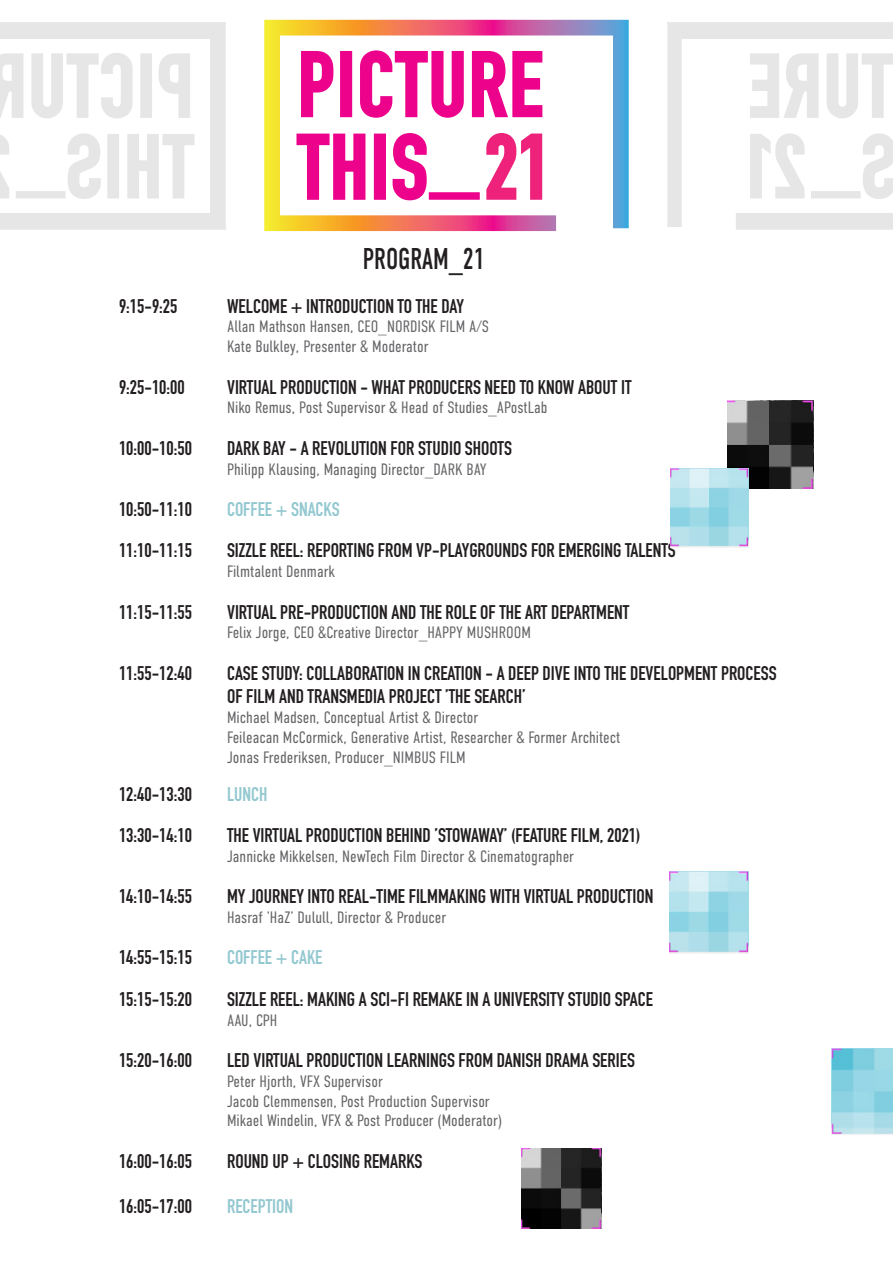
<style>
.page{position:relative;width:893px;height:1263px;background:#fff}
.page>*{position:absolute;margin:0;border:0;box-sizing:border-box;transform-origin:0 0}
.t1{font:30px "DIN Condensed";color:#231f20;scale:.88 1}
.t2{font:700 19.5px/23.4px "DIN Condensed";color:#231f20}
.t3{font:700 19.5px "DIN Condensed";color:#93c8d0}
.t4{font:300 16.5px/19.8px "DIN Condensed";color:#656568}
</style>
<div class="page">
<svg style="left:264px;top:20px;width:365px;height:211px"></svg>
<svg style="left:299px;top:49px;width:36px;height:70px"></svg>
<div style="left:342px;top:52px;width:9px;height:64px;background:#ed028c"></div>
<div style="left:340px;top:51px;width:12px;height:66px;border:3px solid #ed028c"></div>
<svg style="left:358px;top:48px;width:186px;height:72px"></svg>
<svg style="left:295px;top:132px;width:72px;height:69px"></svg>
<div style="left:375px;top:135px;width:9px;height:63px;background:#ed028c"></div>
<div style="left:374px;top:134px;width:12px;height:66px;border:3px solid #ed028c"></div>
<svg style="left:390px;top:131px;width:38px;height:71px"></svg>
<div style="left:429px;top:192px;width:51px;height:8px;border:3px solid #ed028c"></div>
<svg style="left:484px;top:131px;width:60px;height:70px"></svg>
<svg style="left:0;top:22px;width:225px;height:208px"></svg>
<svg style="left:157px;top:52px;width:35px;height:67px"></svg>
<div style="left:142px;top:55px;width:9px;height:61px;background:#e6e6e6"></div>
<svg style="left:0;top:51px;width:135px;height:70px"></svg>
<svg style="left:126px;top:132px;width:70px;height:68px"></svg>
<div style="left:109px;top:135px;width:9px;height:62px;background:#e6e6e6"></div>
<svg style="left:66px;top:131px;width:37px;height:70px"></svg>
<svg style="left:0;top:132px;width:12px;height:68px"></svg>
<img style="left:727px;top:401px;width:87px;height:87px">
<img style="left:671px;top:469px;width:77px;height:79px">
<img style="left:831px;top:1049px;width:62px;height:85px">
<img style="left:669px;top:872px;width:80px;height:81px">
<img style="left:521px;top:1148px;width:81px;height:80px">
<svg style="left:667px;top:22px;width:226px;height:208px"></svg>
<svg style="left:748px;top:52px;width:145px;height:68px"></svg>
<svg style="left:861px;top:131px;width:32px;height:70px"></svg>
<svg style="left:749px;top:132px;width:58px;height:68px"></svg>
<h1 class="t1" style="left:363px;top:242px;width:140px">PROGRAM_21</h1>
<p class="t2" style="left:119px;top:294px;width:60px">9:15-9:25</p>
<p class="t2" style="left:227px;top:294px;width:238px">WELCOME + INTRODUCTION TO THE DAY</p>
<p class="t4" style="left:227px;top:317px;width:264px">Allan Mathson Hansen, CEO_NORDISK FILM A/S<br>Kate Bulkley, Presenter &amp; Moderator</p>
<p class="t2" style="left:119px;top:375px;width:67px">9:25-10:00</p>
<p class="t2" style="left:227px;top:375px;width:406px">VIRTUAL PRODUCTION - WHAT PRODUCERS NEED TO KNOW ABOUT IT</p>
<p class="t4" style="left:227px;top:398px;width:322px">Niko Remus, Post Supervisor &amp; Head of Studies_APostLab</p>
<p class="t2" style="left:119px;top:436px;width:74px">10:00-10:50</p>
<p class="t2" style="left:227px;top:436px;width:286px">DARK BAY - A REVOLUTION FOR STUDIO SHOOTS</p>
<p class="t4" style="left:227px;top:459px;width:261px">Philipp Klausing, Managing Director_DARK BAY</p>
<p class="t2" style="left:119px;top:497px;width:74px">10:50-11:10</p>
<p class="t3" style="left:227px;top:496px;width:114px">COFFEE + SNACKS</p>
<p class="t2" style="left:119px;top:539px;width:74px">11:10-11:15</p>
<p class="t2" style="left:227px;top:539px;width:450px">SIZZLE REEL: REPORTING FROM VP-PLAYGROUNDS FOR EMERGING TALENTS</p>
<p class="t4" style="left:227px;top:562px;width:109px">Filmtalent Denmark</p>
<p class="t2" style="left:119px;top:600px;width:74px">11:15-11:55</p>
<p class="t2" style="left:227px;top:600px;width:404px">VIRTUAL PRE-PRODUCTION AND THE ROLE OF THE ART DEPARTMENT</p>
<p class="t4" style="left:227px;top:623px;width:305px">Felix Jorge, CEO &amp;Creative Director_HAPPY MUSHROOM</p>
<p class="t2" style="left:119px;top:661px;width:74px">11:55-12:40</p>
<p class="t2" style="left:227px;top:661px;width:551px">CASE STUDY: COLLABORATION IN CREATION - A DEEP DIVE INTO THE DEVELOPMENT PROCESS<br>OF FILM AND TRANSMEDIA PROJECT ’THE SEARCH’</p>
<p class="t4" style="left:227px;top:707px;width:395px">Michael Madsen, Conceptual Artist &amp; Director<br>Feileacan McCormick, Generative Artist, Researcher &amp; Former Architect<br>Jonas Frederiksen, Producer_NIMBUS FILM</p>
<p class="t2" style="left:119px;top:782px;width:74px">12:40-13:30</p>
<p class="t3" style="left:227px;top:781px;width:42px">LUNCH</p>
<p class="t2" style="left:119px;top:823px;width:74px">13:30-14:10</p>
<p class="t2" style="left:227px;top:823px;width:415px">THE VIRTUAL PRODUCTION BEHIND ’STOWAWAY’ (FEATURE FILM, 2021)</p>
<p class="t4" style="left:227px;top:846px;width:348px">Jannicke Mikkelsen, NewTech Film Director &amp; Cinematographer</p>
<p class="t2" style="left:119px;top:884px;width:74px">14:10-14:55</p>
<p class="t2" style="left:227px;top:884px;width:428px">MY JOURNEY INTO REAL-TIME FILMMAKING WITH VIRTUAL PRODUCTION</p>
<p class="t4" style="left:227px;top:907px;width:221px">Hasraf ’HaZ’ Dulull, Director &amp; Producer</p>
<p class="t2" style="left:119px;top:946px;width:74px">14:55-15:15</p>
<p class="t3" style="left:227px;top:944px;width:97px">COFFEE + CAKE</p>
<p class="t2" style="left:119px;top:987px;width:74px">15:15-15:20</p>
<p class="t2" style="left:227px;top:987px;width:427px">SIZZLE REEL: MAKING A SCI-FI REMAKE IN A UNIVERSITY STUDIO SPACE</p>
<p class="t4" style="left:227px;top:1010px;width:52px">AAU, CPH</p>
<p class="t2" style="left:119px;top:1048px;width:74px">15:20-16:00</p>
<p class="t2" style="left:227px;top:1048px;width:409px">LED VIRTUAL PRODUCTION LEARNINGS FROM DANISH DRAMA SERIES</p>
<p class="t4" style="left:227px;top:1071px;width:277px">Peter Hjorth, VFX Supervisor<br>Jacob Clemmensen, Post Production Supervisor<br>Mikael Windelin, VFX &amp; Post Producer (Moderator)</p>
<p class="t2" style="left:119px;top:1149px;width:74px">16:00-16:05</p>
<p class="t2" style="left:227px;top:1149px;width:197px">ROUND UP + CLOSING REMARKS</p>
<p class="t2" style="left:119px;top:1194px;width:74px">16:05-17:00</p>
<p class="t3" style="left:227px;top:1193px;width:68px">RECEPTION</p>
</div>
